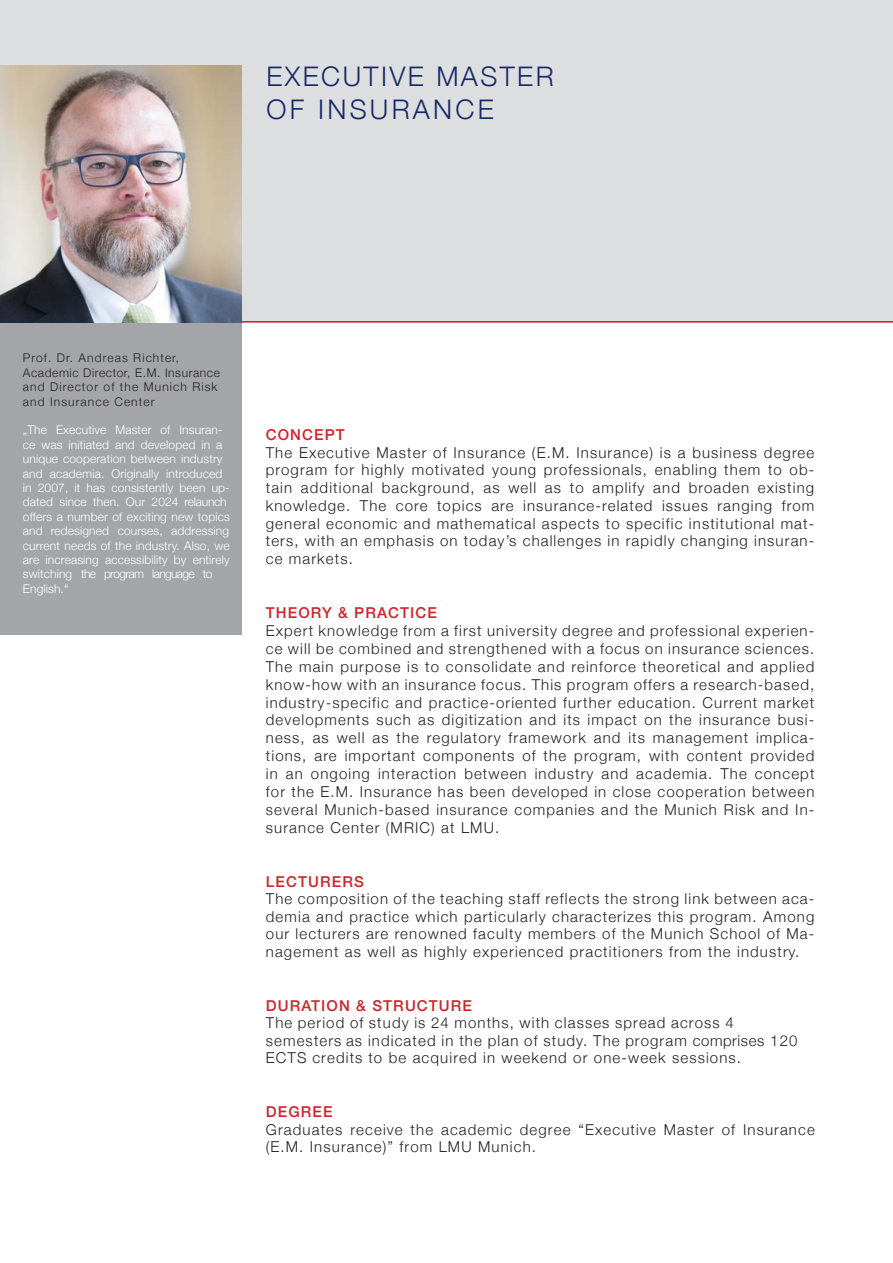
<style>
.page{position:relative;width:893px;height:1263px;background:#fff}
.page>*{position:absolute;margin:0;border:0;box-sizing:border-box;transform-origin:0 0}
.t1{font:300 27px/33px "Helvetica Neue";letter-spacing:.09em;color:#182a67}
.t2{font:300 15px/17.9px "Helvetica Neue";letter-spacing:.075em;color:#231f20;text-align:justify}
.t3{font:500 15px "Helvetica Neue";letter-spacing:.075em;color:#d1232a}
.t4{font:300 12px/14.4px "Helvetica Neue";letter-spacing:.01em;color:#fff;text-align:justify}
.t5{font:300 12px/14.4px "Helvetica Neue";letter-spacing:.09em;color:#231f20}
</style>
<div class="page">
<div style="left:0;top:0;width:893px;height:322px;background:#dddee0"></div>
<hr style="left:0;top:321px;width:893px;height:1px;background:#d1232a">
<div style="left:0;top:105px;width:241px;height:530px;background:#a4a5a9"></div>
<img style="left:0;top:66px;width:241px;height:256px">
<h1 class="t1" style="left:266px;top:59px;width:289px">EXECUTIVE MASTER<br>OF INSURANCE</h1>
<p class="t5" style="left:23px;top:351px;width:199px">Prof. Dr. Andreas Richter,<br>Academic Director, E.M. Insurance and Director of the Munich Risk and Insurance Center</p>
<p class="t4" style="left:23px;top:423px;width:201px">„The Executive Master of Insuran&shy;ce was initiated and developed in a unique cooperation between industry and academia. Originally introduced</p>
<p class="t4" style="left:23px;top:480px;width:208px;text-align:left">in 2007, it has consistently been up&shy;dated since then. Our 2024 relaunch offers a number of exciting new topics and redesigned courses, addressing current needs of the industry. Also, we are increasing accessibility by entirely switching the program language to English.“</p>
<p class="t3" style="left:266px;top:425px;width:80px">CONCEPT</p>
<p class="t2" style="left:266px;top:443px;width:550px">The Executive Master of Insurance (E.M. Insurance) is a business degree program for highly motivated young professionals, enabling them to ob&shy;tain additional background, as well as to amplify and broaden existing knowledge. The core topics are insurance-related issues ranging from general economic and mathematical aspects to specific institutional mat&shy;ters, with an emphasis on today’s challenges in rapidly changing insuran&shy;ce markets.</p>
<p class="t3" style="left:266px;top:604px;width:173px">THEORY &amp; PRACTICE</p>
<p class="t2" style="left:266px;top:621px;width:550px">Expert knowledge from a first university degree and professional experien&shy;ce will be combined and strengthened with a focus on insurance sciences.<br>The main purpose is to consolidate and reinforce theoretical and applied know-how with an insurance focus. This program offers a research-based, industry-specific and practice-oriented further education. Current market developments such as digitization and its impact on the insurance busi&shy;ness, as well as the regulatory framework and its management implica&shy;tions, are important components of the program, with content provided in an ongoing interaction between industry and academia. The concept for the E.M. Insurance has been developed in close cooperation between several Munich-based insurance companies and the Munich Risk and In&shy;surance Center (MRIC) at LMU.</p>
<p class="t3" style="left:266px;top:872px;width:99px">LECTURERS</p>
<p class="t2" style="left:266px;top:890px;width:550px">The composition of the teaching staff reflects the strong link between aca&shy;demia and practice which particularly characterizes this program. Among our lecturers are renowned faculty members of the Munich School of Ma&shy;nagement as well as highly experienced practitioners from the industry.</p>
<p class="t3" style="left:266px;top:996px;width:208px">DURATION &amp; STRUCTURE</p>
<p class="t2" style="left:266px;top:1014px;width:533px;text-align:left">The period of study is 24 months, with classes spread across 4 semesters as indicated in the plan of study. The program comprises 120<br>ECTS credits to be acquired in weekend or one-week sessions.</p>
<p class="t3" style="left:266px;top:1103px;width:68px">DEGREE</p>
<p class="t2" style="left:266px;top:1120px;width:551px;line-height:17.2px">Graduates receive the academic degree “Executive Master of Insurance (E.M. Insurance)” from LMU Munich.</p>
</div>
